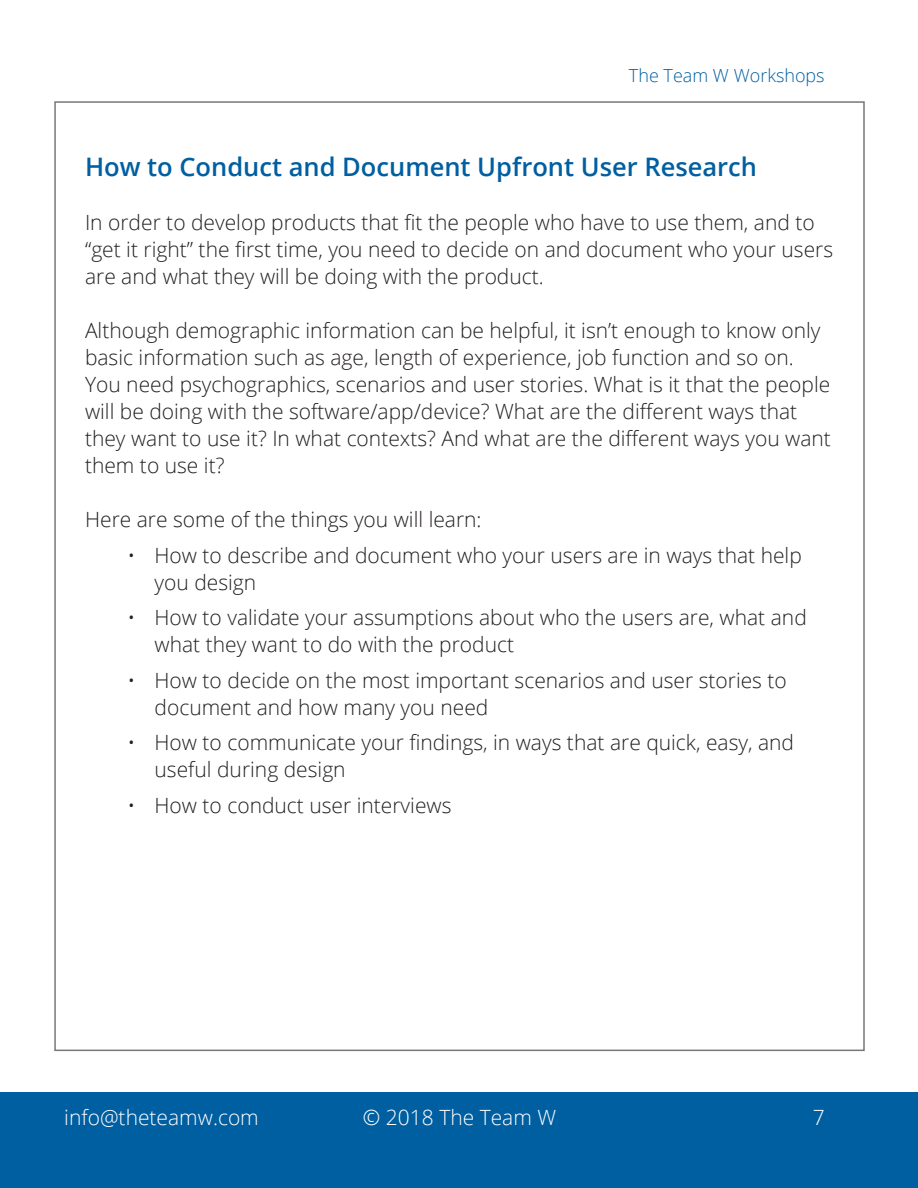
<style>
.page{position:relative;width:918px;height:1188px;background:#fff}
.page>*{position:absolute;margin:0;border:0;box-sizing:border-box;transform-origin:0 0}
.Header_Size_3{font:600 25.5px "Open Sans";color:#005fa1}
.Paragraph{font:300 21px/27px "Open Sans";color:#231f20}
.t1{font:300 21px "Open Sans";color:#fff}
.t2{font:300 18px "Open Sans";color:#005fa1}
</style>
<div class="page">
<div style="left:0;top:1093px;width:918px;height:95px;background:#005fa1"></div>
<p class="t2" style="left:629px;top:63px;width:197px">The Team W Workshops</p>
<p class="Header_Size_3" style="left:85px;top:150px;width:674px">How to Conduct and Document Upfront User Research</p>
<p class="Paragraph" style="left:85px;top:209px;width:750px">In order to develop products that fit the people who have to use them, and to “get it right” the first time, you need to decide on and document who your users are and what they will be doing with the product.</p>
<p class="Paragraph" style="left:85px;top:317px;width:747px">Although demographic information can be helpful, it isn’t enough to know only basic information such as age, length of experience, job function and so on.<br>You need psychographics, scenarios and user stories. What is it that the people will be doing with the software/app/device? What are the different ways that they want to use it? In what contexts? And what are the different ways you want them to use it?</p>
<p class="Paragraph" style="left:85px;top:506px;width:398px">Here are some of the things you will learn:</p>
<p class="Paragraph" style="left:155px;top:541px;width:649px;text-indent:-27px">• How to describe and document who your users are in ways that help you design</p>
<p class="Paragraph" style="left:155px;top:604px;width:654px;text-indent:-27px">• How to validate your assumptions about who the users are, what and what they want to do with the product</p>
<p class="Paragraph" style="left:155px;top:666px;width:634px;text-indent:-27px">• How to decide on the most important scenarios and user stories to document and how many you need</p>
<p class="Paragraph" style="left:155px;top:729px;width:641px;text-indent:-27px">• How to communicate your findings, in ways that are quick, easy, and useful during design</p>
<p class="Paragraph" style="left:128px;top:791px;width:325px">• How to conduct user interviews</p>
<p class="t1" style="left:64px;top:1103px;width:196px">info@theteamw.com</p>
<p class="t1" style="left:363px;top:1103px;width:195px">© 2018 The Team W</p>
<p class="t1" style="left:813px;top:1103px;width:13px">7</p>
</div>
